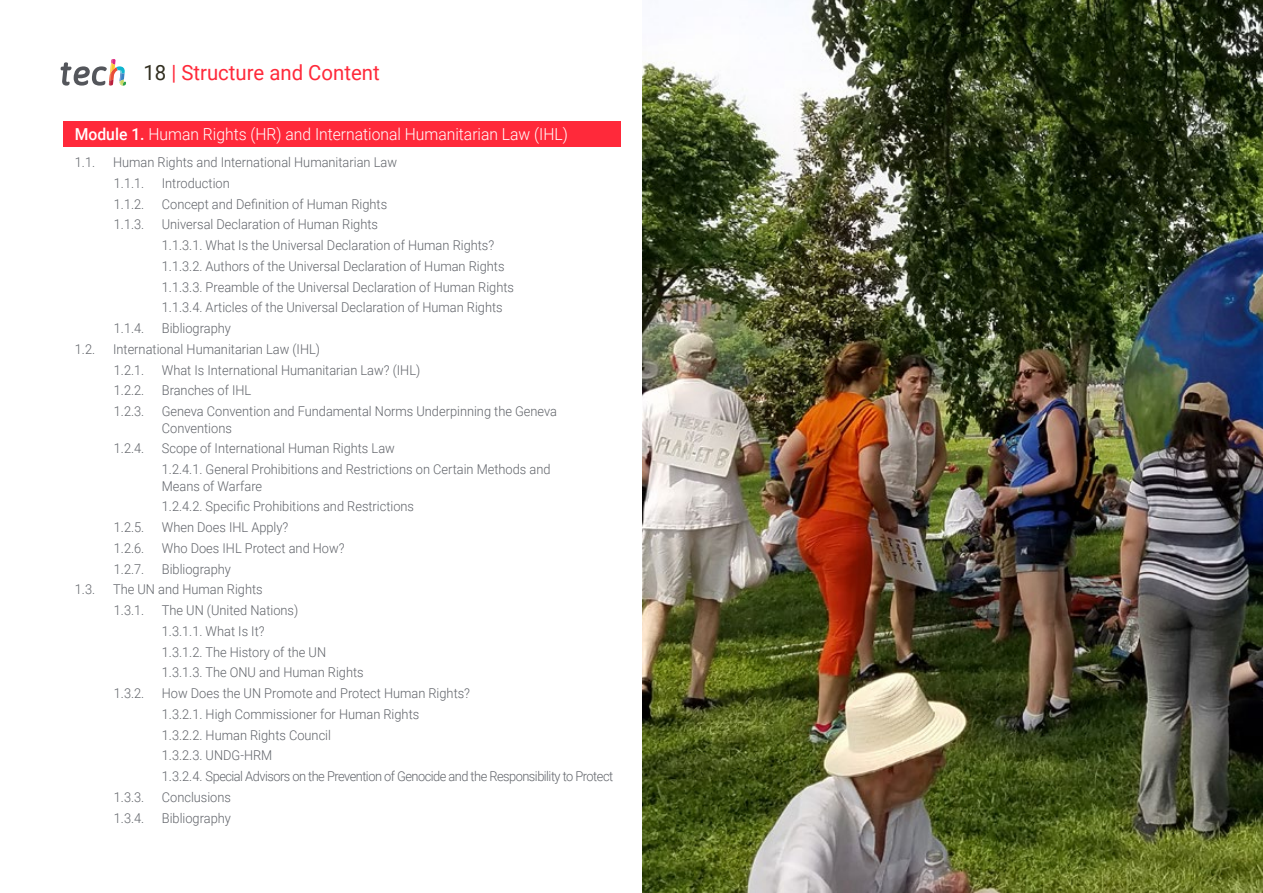
<style>
.page{position:relative;width:1263px;height:893px;background:#fff}
.page>*{position:absolute;margin:0;border:0;box-sizing:border-box;transform-origin:0 0}
.t1{font:21px "Roboto";color:#ff293a}
.t2{font:300 16.5px "Roboto";color:#fff;scale:.95 1}
.t3{font:300 13.5px/20.7px "Roboto";color:#61646a;scale:.95 1}
.s1{color:#312e20}
.s2{font-weight:500}
</style>
<div class="page">
<svg style="left:61px;top:59px;width:65px;height:27px"></svg>
<div style="left:64px;top:121px;width:557px;height:25px;background:#ff293a"></div>
<img style="left:642px;top:0;width:621px;height:893px">
<h1 class="t1" style="left:144px;top:57px;width:238px"><span class="s1">18</span> | Structure and Content</h1>
<p class="t2" style="left:75px;top:123px;width:520px"><span class="s2">Module 1.</span> Human Rights (HR) and International Humanitarian Law (IHL)</p>
<p class="t3" style="left:75px;top:151px;width:23px">1.1.</p>
<p class="t3" style="left:113px;top:151px;width:300px">Human Rights and International Humanitarian Law<br>1.1.1.</p>
<p class="t3" style="left:162px;top:172px;width:73px">Introduction</p>
<p class="t3" style="left:114px;top:193px;width:34px">1.1.2.</p>
<p class="t3" style="left:162px;top:193px;width:239px">Concept and Definition of Human Rights</p>
<p class="t3" style="left:114px;top:214px;width:34px">1.1.3.</p>
<p class="t3" style="left:162px;top:214px;width:372px">Universal Declaration of Human Rights<br>1.1.3.1. What Is the Universal Declaration of Human Rights?<br>1.1.3.2. Authors of the Universal Declaration of Human Rights 1.1.3.3. Preamble of the Universal Declaration of Human Rights 1.1.3.4. Articles of the Universal Declaration of Human Rights</p>
<p class="t3" style="left:114px;top:317px;width:34px">1.1.4.</p>
<p class="t3" style="left:162px;top:317px;width:74px">Bibliography</p>
<p class="t3" style="left:75px;top:338px;width:23px">1.2.</p>
<p class="t3" style="left:113px;top:338px;width:219px">International Humanitarian Law (IHL)<br>1.2.1.</p>
<p class="t3" style="left:162px;top:359px;width:274px">What Is International Humanitarian Law? (IHL)</p>
<p class="t3" style="left:114px;top:380px;width:34px">1.2.2.</p>
<p class="t3" style="left:162px;top:380px;width:96px">Branches of IHL</p>
<p class="t3" style="left:114px;top:400px;width:34px">1.2.3.</p>
<p class="t3" style="left:162px;top:403px;width:418px;line-height:16.5px">Geneva Convention and Fundamental Norms Underpinning the Geneva<br>Conventions</p>
<p class="t3" style="left:114px;top:438px;width:34px">1.2.4.</p>
<p class="t3" style="left:162px;top:438px;width:411px">Scope of International Human Rights Law<br>1.2.4.1. General Prohibitions and Restrictions on Certain Methods and</p>
<p class="t3" style="left:162px;top:475px;width:267px">Means of Warfare<br>1.2.4.2. Specific Prohibitions and Restrictions</p>
<p class="t3" style="left:114px;top:516px;width:34px">1.2.5.</p>
<p class="t3" style="left:162px;top:516px;width:135px">When Does IHL Apply?</p>
<p class="t3" style="left:114px;top:537px;width:34px">1.2.6.</p>
<p class="t3" style="left:162px;top:537px;width:194px">Who Does IHL Protect and How?</p>
<p class="t3" style="left:114px;top:558px;width:34px">1.2.7.</p>
<p class="t3" style="left:162px;top:558px;width:74px">Bibliography</p>
<p class="t3" style="left:75px;top:579px;width:23px">1.3.</p>
<p class="t3" style="left:113px;top:579px;width:159px">The UN and Human Rights<br>1.3.1.</p>
<p class="t3" style="left:162px;top:599px;width:214px">The UN (United Nations)<br>1.3.1.1. What Is It?<br>1.3.1.2. The History of the UN<br>1.3.1.3. The ONU and Human Rights</p>
<p class="t3" style="left:114px;top:682px;width:34px">1.3.2.</p>
<p class="t3" style="left:162px;top:682px;width:477px">How Does the UN Promote and Protect Human Rights?<br>1.3.2.1. High Commissioner for Human Rights<br>1.3.2.2. Human Rights Council<br>1.3.2.3. UNDG-HRM<br>1.3.2.4. Special Advisors on the Prevention of Genocide and the Responsibility to Protect</p>
<p class="t3" style="left:114px;top:786px;width:34px">1.3.3.</p>
<p class="t3" style="left:162px;top:786px;width:74px">Conclusions</p>
<p class="t3" style="left:114px;top:807px;width:34px">1.3.4.</p>
<p class="t3" style="left:162px;top:807px;width:74px">Bibliography</p>
</div>
